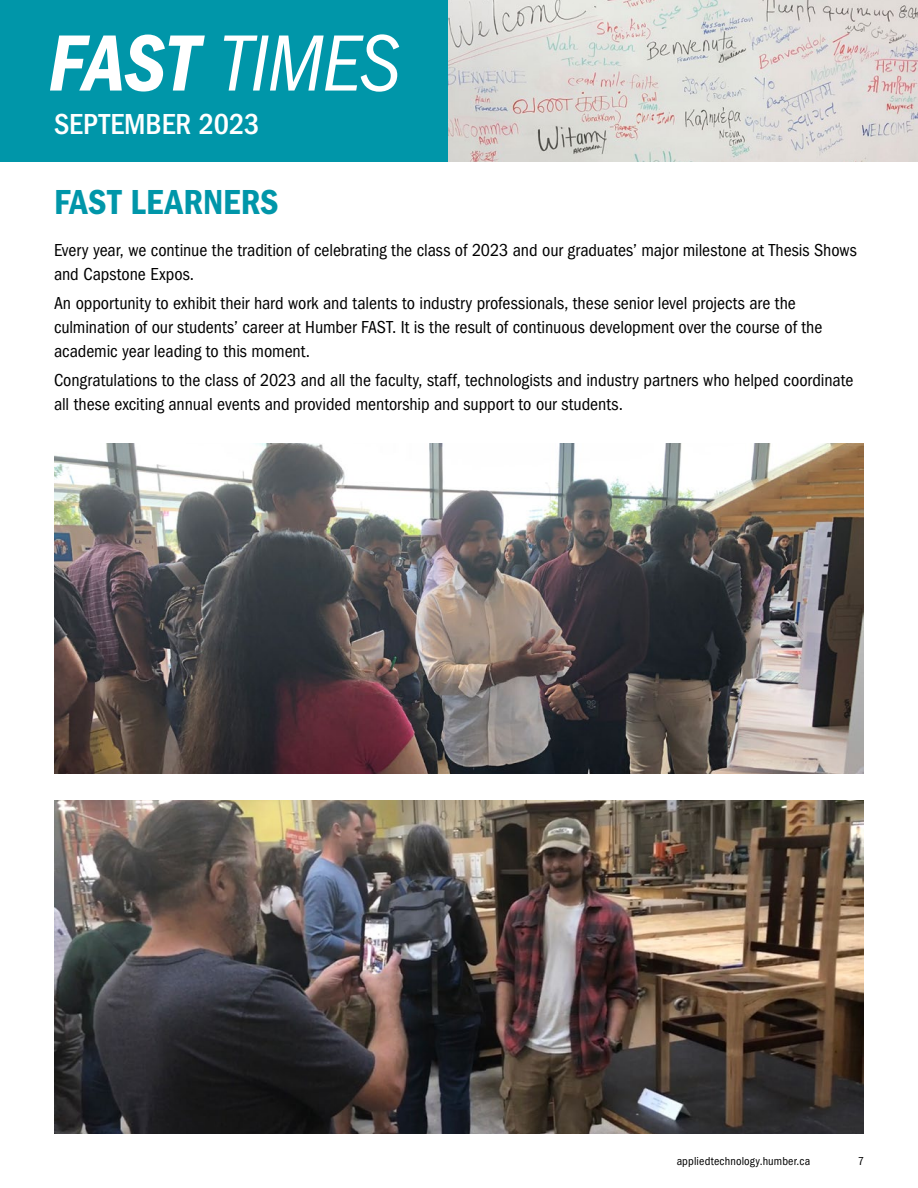
<style>
.page{position:relative;width:918px;height:1188px;background:#fff}
.page>*{position:absolute;margin:0;border:0;box-sizing:border-box;transform-origin:0 0}
.t1{font:italic condensed 82.5px "ITC Franklin Gothic Std";letter-spacing:-.015em;color:#fff}
.fast_learners_h2{font:36px "ITC Franklin Gothic Std Dm Cd";letter-spacing:.005em;color:#0096a9}
.t2{font:500 condensed 30px "ITC Franklin Gothic Std";color:#fff}
.p_body{font:condensed 18px/24px "ITC Franklin Gothic Std";letter-spacing:-.005em;color:#000}
.h1_title{font:condensed 12px "ITC Franklin Gothic Std";letter-spacing:.01em;color:#000}
.s1{font-family:"ITC Franklin Gothic Std Dm Cd It";font-style:normal;font-stretch:normal}
</style>
<div class="page">
<div style="left:0;top:0;width:449px;height:162px;background:#0096a9"></div>
<img style="left:449px;top:0;width:469px;height:162px">
<img style="left:54px;top:443px;width:810px;height:331px">
<img style="left:54px;top:801px;width:810px;height:333px">
<h1 class="t1" style="left:49px;top:17px;width:354px"><span class="s1">FAST</span> TIMES</h1>
<h3 class="t2" style="left:54px;top:107px;width:207px">SEPTEMBER 2023</h3>
<p class="fast_learners_h2" style="left:54px;top:181px;width:226px">FAST LEARNERS</p>
<p class="p_body" style="left:54px;top:238px;width:804px">Every year, we continue the tradition of celebrating the class of 2023 and our graduates’ major milestone at Thesis Shows and Capstone Expos.</p>
<p class="p_body" style="left:54px;top:291px;width:770px">An opportunity to exhibit their hard work and talents to industry professionals, these senior level projects are the culmination of our students’ career at Humber FAST. It is the result of continuous development over the course of the academic year leading to this moment.</p>
<p class="p_body" style="left:54px;top:369px;width:801px">Congratulations to the class of 2023 and all the faculty, staff, technologists and industry partners who helped coordinate all these exciting annual events and provided mentorship and support to our students.</p>
<p class="h1_title" style="left:677px;top:1154px;width:135px">appliedtechnology.humber.ca</p>
<p class="h1_title" style="left:858px;top:1154px;width:8px">7</p>
</div>
